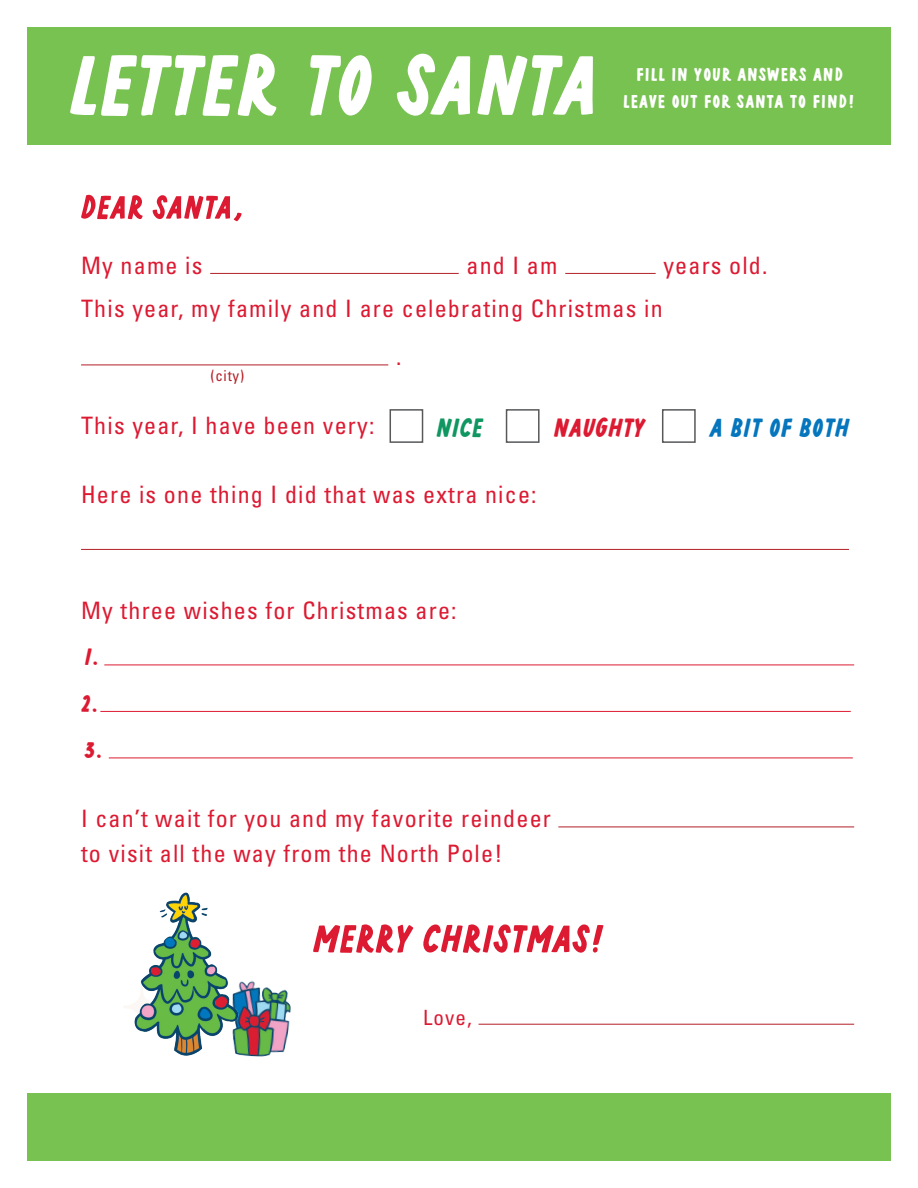
<style>
.page{position:relative;width:918px;height:1188px;background:#fff}
.page>*{position:absolute;margin:0;border:0;box-sizing:border-box;transform-origin:0 0}
.t1{font:132px "Lemon Milkshake dual Regular";letter-spacing:.005em;color:#fff}
.t2{font:60px "Lemon Milkshake dual Regular";letter-spacing:.02em;color:#dc1a32}
.t3{font:50.7px "Lemon Milkshake dual Regular";letter-spacing:.02em;color:#dc1a32}
.t4{font:40.5px "Lemon Milkshake dual Regular";letter-spacing:.02em;color:#0576bd}
.t5{font:40.5px "Lemon Milkshake dual Regular";letter-spacing:.02em;color:#dc1a32}
.t6{font:40.5px "Lemon Milkshake dual Regular";color:#0f9661}
.t7{font:36px "Lemon Milkshake dual Regular";color:#dc1a32}
.t8{font:28.5px/27px "Lemon Milkshake dual Upright";letter-spacing:.04em;color:#fff;text-align:center}
.t9{font:condensed 24px/48px "Univers LT Std";letter-spacing:.05em;color:#dc1a32}
.t10{font:condensed 21px "Univers LT Std";color:#dc1a32}
.t11{font:condensed 15px "Univers LT Std";color:#b31f26}
</style>
<div class="page">
<div style="left:27px;top:27px;width:864px;height:118px;background:#78c251"></div>
<div style="left:27px;top:1094px;width:864px;height:67px;background:#78c251"></div>
<hr style="left:210px;top:273px;width:249px;height:1px;background:#b31f26">
<hr style="left:565px;top:273px;width:91px;height:1px;background:#b31f26">
<hr style="left:81px;top:365px;width:307px;height:1px;background:#b31f26">
<hr style="left:81px;top:549px;width:768px;height:1px;background:#b31f26">
<hr style="left:104px;top:665px;width:750px;height:1px;background:#dc1a32">
<hr style="left:100px;top:711px;width:751px;height:1px;background:#dc1a32">
<hr style="left:109px;top:758px;width:744px;height:1px;background:#dc1a32">
<hr style="left:558px;top:827px;width:296px;height:1px;background:#b31f26">
<hr style="left:479px;top:1024px;width:375px;height:1px;background:#b31f26">
<div style="left:390px;top:409px;width:33px;height:34px;border:2px solid #57585a"></div>
<div style="left:506px;top:409px;width:34px;height:34px;border:2px solid #57585a"></div>
<div style="left:662px;top:409px;width:34px;height:34px;border:2px solid #57585a"></div>
<img style="left:244px;top:980px;width:47px;height:77px">
<img style="left:134px;top:892px;width:110px;height:164px">
<p class="t1" style="left:70px;top:27px;width:530px">LETTER TO SANTA</p>
<p class="t8" style="left:624px;top:60px;width:234px">Fill in your answers and leave out for Santa to find!</p>
<p class="t3" style="left:81px;top:185px;width:165px">Dear Santa,</p>
<p class="t9" style="left:81px;top:241px;width:123px">My name is</p>
<p class="t9" style="left:466px;top:241px;width:93px">and I am</p>
<p class="t9" style="left:663px;top:241px;width:106px">years old.</p>
<p class="t9" style="left:396px;top:284px;width:268px;text-indent:-315px">This year, my family and I are celebrating Christmas in .</p>
<p class="t11" style="left:210px;top:367px;width:35px">(city)</p>
<p class="t9" style="left:81px;top:401px;width:295px">This year, I have been very:</p>
<p class="t6" style="left:437px;top:410px;width:47px">nice</p>
<p class="t5" style="left:554px;top:410px;width:92px">naughty</p>
<p class="t4" style="left:710px;top:410px;width:140px">a bit of both</p>
<p class="t9" style="left:81px;top:470px;width:457px">Here is one thing I did that was extra nice:</p>
<p class="t9" style="left:81px;top:586px;width:377px">My three wishes for Christmas are:</p>
<p class="t7" style="left:84px;top:641px;width:17px">1.</p>
<p class="t7" style="left:81px;top:688px;width:20px">2.</p>
<p class="t7" style="left:85px;top:734px;width:20px">3.</p>
<p class="t9" style="left:81px;top:801px;width:471px;line-height:34.5px">I can’t wait for you and my favorite reindeer to visit all the way from the North Pole!</p>
<p class="t2" style="left:313px;top:912px;width:295px">Merry Christmas!</p>
<p class="t10" style="left:423px;top:1004px;width:50px">Love,</p>
</div>
